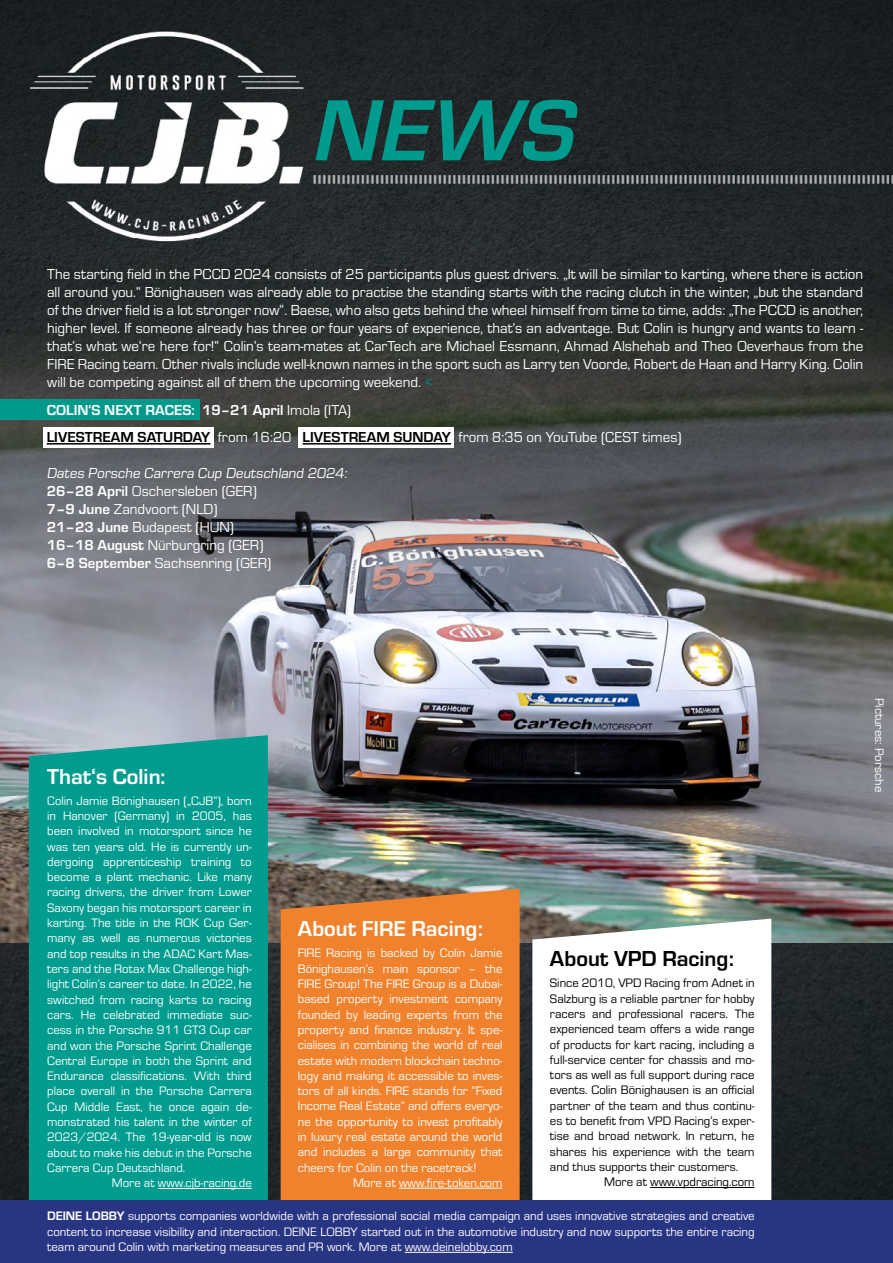
<style>
.page{position:relative;width:893px;height:1263px;background:#fff}
.page>*{position:absolute;margin:0;border:0;box-sizing:border-box;transform-origin:0 0}
.t1{font:italic 700 90px "Eurostile";color:#009b8f}
.t2{font:700 22.5px "Eurostile";color:#fff}
.t3{font:700 22.5px "Eurostile";color:#000}
.t4{font:15px/18px "Eurostile";color:#fff}
.t5{font:12.75px/15.3px "Eurostile";color:#fff;text-align:justify}
.t6{font:12.75px "Eurostile";color:#000}
.t7{font:12.75px "Eurostile";color:#fff}
.s1{color:#009185}
.s2{font-weight:700}
.s3{font-weight:700;color:#000}
</style>
<div class="page">
<img style="left:0;top:0;width:893px;height:1201px">
<img style="left:0;top:255px;width:893px;height:687px">
<div style="left:29px;top:735px;width:239px;height:466px;background:#009c8f"></div>
<hr style="left:158px;top:1188px;width:94px;height:1px;background:#fff">
<div style="left:281px;top:888px;width:239px;height:313px;background:#f0822d"></div>
<div style="left:43px;top:427px;width:170px;height:21px;background:#fff"></div>
<hr style="left:399px;top:1188px;width:103px;height:1px;background:#fff">
<svg style="left:532px;top:918px;width:239px;height:283px"></svg>
<hr style="left:650px;top:1187px;width:105px;height:1px;background:#000">
<div style="left:0;top:399px;width:200px;height:20px;background:#009a8d"></div>
<div style="left:298px;top:427px;width:156px;height:21px;background:#fff"></div>
<hr style="left:47px;top:443px;width:163px;height:2px;background:#000">
<hr style="left:303px;top:443px;width:148px;height:2px;background:#000">
<div style="left:0;top:1201px;width:893px;height:62px;background:#283583"></div>
<hr style="left:405px;top:1252px;width:108px;height:1px;background:#fff">
<h1 class="t1" style="left:310px;top:66px;width:288px">NEWS</h1>
<p class="t4" style="left:47px;top:265px;width:818px;text-align:justify">The starting field in the PCCD 2024 consists of 25 participants plus guest drivers. „It will be similar to karting, where there is action all around you.“ Bönighausen was already able to practise the standing starts with the racing clutch in the winter, „but the standard of the driver field is a lot stronger now“. Baese, who also gets behind the wheel himself from time to time, adds: „The PCCD is another, higher level. If someone already has three or four years of experience, that‘s an advantage. But Colin is hungry and wants to learn - that‘s what we‘re here for!“ Colin‘s team-mates at CarTech are Michael Essmann, Ahmad Alshehab and Theo Oeverhaus from the FIRE Racing team. Other rivals include well-known names in the sport such as Larry ten Voorde, Robert de Haan and Harry King. Colin will be competing against all of them the upcoming weekend. <span class="s1">&lt;</span></p>
<p class="t4" style="left:47px;top:396px;width:636px;line-height:27px"><span class="s2">COLIN‘S NEXT RACES: 19–21 April</span> Imola (ITA)<br><span class="s3">LIVESTREAM SATURDAY</span> from 16:20 <span class="s3">LIVESTREAM SUNDAY</span> from 8:35 on YouTube (CEST times)</p>
<p class="t4" style="left:47px;top:464px;width:305px">Dates Porsche Carrera Cup Deutschland 2024:<br><span class="s2">26–28 April</span> Oschersleben (GER)<br><span class="s2">7–9 June</span> Zandvoort (NLD)<br><span class="s2">21–23 June</span> Budapest (HUN)<br><span class="s2">16–18 August</span> Nürburgring (GER)<br><span class="s2">6–8 September</span> Sachsenring (GER)</p>
<h2 class="t2" style="left:47px;top:760px;width:120px">That‘s Colin:</h2>
<p class="t5" style="left:47px;top:792px;width:206px">Colin Jamie Bönighausen („CJB“), born</p>
<p class="t5" style="left:47px;top:807px;width:206px">in Hanover (Germany) in 2005, has</p>
<p class="t5" style="left:47px;top:823px;width:206px">been involved in motorsport since he</p>
<p class="t5" style="left:47px;top:838px;width:206px">was ten years old. He is currently un-</p>
<p class="t5" style="left:47px;top:853px;width:206px">dergoing apprenticeship training to</p>
<p class="t5" style="left:47px;top:869px;width:206px">become a plant mechanic. Like many</p>
<p class="t5" style="left:47px;top:884px;width:206px">racing drivers, the driver from Lower</p>
<p class="t5" style="left:47px;top:899px;width:206px">Saxony began his motorsport career in</p>
<p class="t5" style="left:47px;top:914px;width:206px">karting. The title in the ROK Cup Ger-</p>
<p class="t5" style="left:47px;top:930px;width:206px">many as well as numerous victories</p>
<p class="t5" style="left:47px;top:945px;width:206px">and top results in the ADAC Kart Mas-</p>
<p class="t5" style="left:47px;top:960px;width:206px">ters and the Rotax Max Challenge high-</p>
<p class="t5" style="left:47px;top:976px;width:206px">light Colin’s career to date. In 2022, he</p>
<p class="t5" style="left:47px;top:991px;width:206px">switched from racing karts to racing</p>
<p class="t5" style="left:47px;top:1006px;width:206px">cars. He celebrated immediate suc-</p>
<p class="t5" style="left:47px;top:1022px;width:206px">cess in the Porsche 911 GT3 Cup car</p>
<p class="t5" style="left:47px;top:1037px;width:206px">and won the Porsche Sprint Challenge</p>
<p class="t5" style="left:47px;top:1052px;width:206px">Central Europe in both the Sprint and</p>
<p class="t5" style="left:47px;top:1067px;width:206px">Endurance classifications. With third</p>
<p class="t5" style="left:47px;top:1083px;width:206px">place overall in the Porsche Carrera</p>
<p class="t5" style="left:47px;top:1098px;width:206px">Cup Middle East, he once again de-</p>
<p class="t5" style="left:47px;top:1113px;width:206px">monstrated his talent in the winter of</p>
<p class="t5" style="left:47px;top:1129px;width:206px">2023/2024. The 19-year-old is now</p>
<p class="t5" style="left:47px;top:1144px;width:206px">about to make his debut in the Porsche</p>
<p class="t5" style="left:47px;top:1159px;width:140px">Carrera Cup Deutschland.</p>
<p class="t5" style="left:112px;top:1175px;width:141px">More at www.cjb-racing.de</p>
<h2 class="t2" style="left:298px;top:913px;width:187px">About FIRE Racing:</h2>
<p class="t5" style="left:298px;top:945px;width:206px">FIRE Racing is backed by Colin Jamie</p>
<p class="t5" style="left:298px;top:960px;width:206px">Bönighausen’s main sponsor – the</p>
<p class="t5" style="left:298px;top:975px;width:206px">FIRE Group! The FIRE Group is a Dubai-</p>
<p class="t5" style="left:298px;top:991px;width:206px">based property investment company</p>
<p class="t5" style="left:298px;top:1006px;width:206px">founded by leading experts from the</p>
<p class="t5" style="left:298px;top:1021px;width:206px">property and finance industry. It spe-</p>
<p class="t5" style="left:298px;top:1037px;width:206px">cialises in combining the world of real</p>
<p class="t5" style="left:298px;top:1052px;width:206px">estate with modern blockchain techno-</p>
<p class="t5" style="left:298px;top:1067px;width:206px">logy and making it accessible to inves-</p>
<p class="t5" style="left:298px;top:1083px;width:206px">tors of all kinds. FIRE stands for “Fixed</p>
<p class="t5" style="left:298px;top:1098px;width:206px">Income Real Estate” and offers everyo-</p>
<p class="t5" style="left:298px;top:1113px;width:206px">ne the opportunity to invest profitably</p>
<p class="t5" style="left:298px;top:1128px;width:206px">in luxury real estate around the world</p>
<p class="t5" style="left:298px;top:1144px;width:206px">and includes a large community that</p>
<p class="t5" style="left:298px;top:1159px;width:180px">cheers for Colin on the racetrack!</p>
<p class="t5" style="left:353px;top:1174px;width:151px">More at www.fire-token.com</p>
<h2 class="t3" style="left:550px;top:943px;width:186px">About VPD Racing:</h2>
<p class="t6" style="left:550px;top:974px;width:206px">Since 2010, VPD Racing from Adnet in</p>
<p class="t6" style="left:550px;top:990px;width:206px">Salzburg is a reliable partner for hobby</p>
<p class="t6" style="left:550px;top:1005px;width:206px">racers and professional racers. The</p>
<p class="t6" style="left:550px;top:1020px;width:206px">experienced team offers a wide range</p>
<p class="t6" style="left:550px;top:1036px;width:206px">of products for kart racing, including a</p>
<p class="t6" style="left:550px;top:1051px;width:206px">full-service center for chassis and mo-</p>
<p class="t6" style="left:550px;top:1066px;width:206px">tors as well as full support during race</p>
<p class="t6" style="left:550px;top:1081px;width:206px">events. Colin Bönighausen is an official</p>
<p class="t6" style="left:550px;top:1097px;width:206px">partner of the team and thus continu-</p>
<p class="t6" style="left:550px;top:1112px;width:206px">es to benefit from VPD Racing‘s exper-</p>
<p class="t6" style="left:550px;top:1127px;width:206px">tise and broad network. In return, he</p>
<p class="t6" style="left:550px;top:1143px;width:206px">shares his experience with the team</p>
<p class="t6" style="left:550px;top:1158px;width:190px">and thus supports their customers.</p>
<p class="t6" style="left:604px;top:1173px;width:152px">More at www.vpdracing.com</p>
<p class="t5" style="left:47px;top:1208px;width:709px"><span class="s2">DEINE LOBBY</span> supports companies worldwide with a professional social media campaign and uses innovative strategies and creative content to increase visibility and interaction. DEINE LOBBY started out in the automotive industry and now supports the entire racing team around Colin with marketing measures and PR work. More at www.deinelobby.com</p>
<p class="t7" style="left:886px;top:698px;width:96px;rotate:90deg">Pictures: Porsche</p>
</div>
